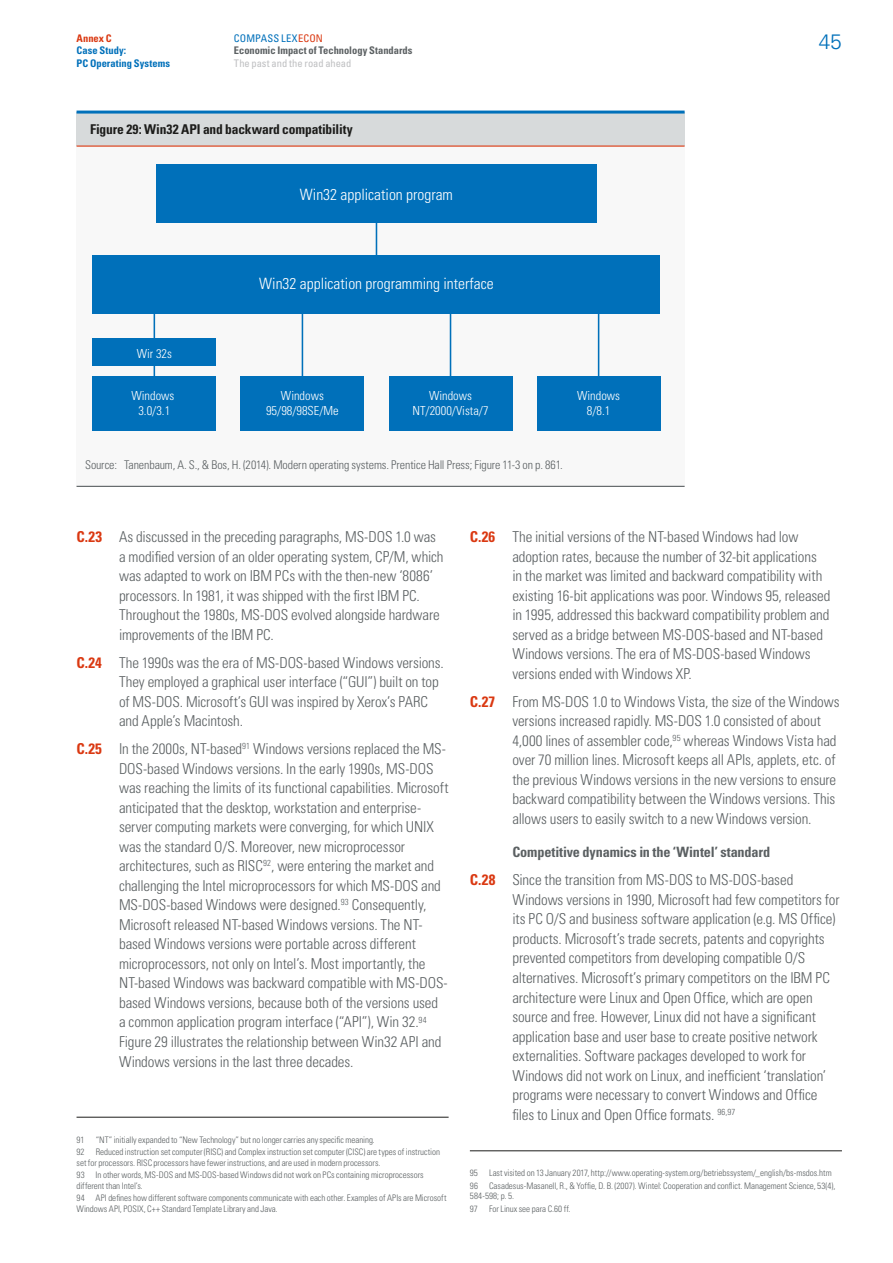
<style>
.page{position:relative;width:893px;height:1263px;background:#fff}
.page>*{position:absolute;margin:0;border:0;box-sizing:border-box;transform-origin:0 0}
.t1{font:300 21px "Univers LT Std";color:#0070ba}
.t2{font:300 condensed 15.6px "Univers LT Std";color:#fff}
.t3{font:300 condensed 15px/19.5px "Univers LT Std";letter-spacing:-.005em;color:#5b6062}
.t4{font:700 condensed 14.25px "Univers LT Std";letter-spacing:-.01em;color:#5b6062}
.t5{font:700 condensed 13.5px "Univers LT Std";letter-spacing:-.01em;color:#1c1c1a}
.t6{font:300 condensed 12.45px/15px "Univers LT Std";color:#fff;text-align:center}
.t7{font:300 condensed 12px "Univers LT Std";letter-spacing:-.01em;color:#5b6062}
.t8{font:700 condensed 10.5px/12.6px "Univers LT Std";letter-spacing:-.005em;color:#5b6062}
.t9{font:700 condensed 10.5px/12.6px "Univers LT Std";letter-spacing:.005em;color:#0070ba}
.t10{font:condensed 10.5px "Univers LT Std";letter-spacing:-.005em;color:#bebfc1}
.t11{font:700 condensed 10.5px "Univers LT Std";color:#da3811}
.t12{font:300 condensed 9px/12.6px "Univers LT Std";color:#5b6062}
.s1{font-weight:400;color:#0070ba}
.s2{font-weight:400;color:#da3811}
.s3{font-weight:700;color:#da3811}
</style>
<div class="page">
<hr style="left:77px;top:1117px;width:372px;height:1px;background:#1c1c1a">
<hr style="left:470px;top:1150px;width:372px;height:1px;background:#1c1c1a">
<div style="left:77px;top:112px;width:608px;height:34px;background:#d7dadb"></div>
<div style="left:77px;top:146px;width:608px;height:340px;background:#f8f8f8"></div>
<hr style="left:77px;top:486px;width:608px;height:1px;background:#5b6062">
<hr style="left:77px;top:146px;width:608px;height:1px;background:#da3811">
<hr style="left:77px;top:111px;width:608px;height:3px;background:#0070ba">
<div style="left:156px;top:164px;width:441px;height:58px;background:#0070ba"></div>
<div style="left:93px;top:255px;width:567px;height:58px;background:#0070ba"></div>
<hr style="left:376px;top:216px;width:1px;height:43px;background:#0070ba">
<div style="left:93px;top:376px;width:123px;height:54px;background:#0070ba"></div>
<div style="left:93px;top:339px;width:123px;height:27px;background:#0070ba"></div>
<hr style="left:154px;top:306px;width:1px;height:77px;background:#0070ba">
<div style="left:241px;top:376px;width:123px;height:54px;background:#0070ba"></div>
<hr style="left:302px;top:306px;width:1px;height:77px;background:#0070ba">
<div style="left:389px;top:376px;width:123px;height:54px;background:#0070ba"></div>
<hr style="left:450px;top:306px;width:1px;height:77px;background:#0070ba">
<div style="left:537px;top:376px;width:123px;height:54px;background:#0070ba"></div>
<hr style="left:598px;top:306px;width:1px;height:77px;background:#0070ba">
<p class="t11" style="left:77px;top:31px;width:37px">Annex C</p>
<p class="t9" style="left:77px;top:44px;width:95px">Case Study:<br>PC Operating Systems</p>
<p class="t8" style="left:234px;top:32px;width:180px"><span class="s1">Compass Lex</span><span class="s2">eco n<br></span>Economic Impact of Technology Standards</p>
<p class="t10" style="left:234px;top:56px;width:119px">The past and the road ahead</p>
<p class="t5" style="left:90px;top:121px;width:264px">Figure 29: Win32 API and backward compatibility</p>
<p class="t2" style="left:300px;top:185px;width:155px">Win32 application program</p>
<p class="t2" style="left:259px;top:274px;width:236px">Win32 application programming interface</p>
<p class="t6" style="left:137px;top:346px;width:37px">Wir 32s</p>
<p class="t6" style="left:132px;top:388px;width:44px">Windows<br>3.0/3.1</p>
<p class="t6" style="left:266px;top:388px;width:74px">Windows<br>95/98/98SE/Me</p>
<p class="t6" style="left:412px;top:388px;width:78px">Windows<br>NT/2000/Vista/7</p>
<p class="t6" style="left:577px;top:388px;width:44px">Windows<br>8/8.1</p>
<p class="t7" style="left:85px;top:458px;width:479px">Source: Tanenbaum, A. S., &amp; Bos, H. (2014). Modern operating systems. Prentice Hall Press; Figure 11-3 on p. 861.</p>
<h1 class="t1" style="left:819px;top:29px;width:25px">45</h1>
<p class="t3" style="left:119px;top:527px;width:326px;text-indent:-43px"><span class="s3">C.23</span> As discussed in the preceding paragraphs, MS-DOS 1.0 was a modified version of an older operating system, CP/M, which was adapted to work on IBM PCs with the then-new ‘8086’ processors. In 1981, it was shipped with the first IBM PC.<br>Throughout the 1980s, MS-DOS evolved alongside hardware improvements of the IBM PC.</p>
<p class="t3" style="left:119px;top:653px;width:326px;text-indent:-43px"><span class="s3">C.24</span> The 1990s was the era of MS-DOS-based Windows versions.<br>They employed a graphical user interface (“GUI”) built on top of MS-DOS. Microsoft’s GUI was inspired by Xerox’s PARC and Apple’s Macintosh.</p>
<p class="t3" style="left:119px;top:739px;width:331px;text-indent:-43px"><span class="s3">C.25</span> In the 2000s, NT-based<sup>91</sup> Windows versions replaced the MS-DOS-based Windows versions. In the early 1990s, MS-DOS was reaching the limits of its functional capabilities. Microsoft anticipated that the desktop, workstation and enterprise&shy;server computing markets were converging, for which UNIX was the standard O/S. Moreover, new microprocessor architectures, such as RISC<sup>92</sup>, were entering the market and challenging the Intel microprocessors for which MS-DOS and MS-DOS-based Windows were designed.<sup>93</sup> Consequently, Microsoft released NT-based Windows versions. The NT&shy;based Windows versions were portable across different microprocessors, not only on Intel’s. Most importantly, the NT-based Windows was backward compatible with MS-DOS&shy;based Windows versions, because both of the versions used a common application program interface (“API”), Win 32.<sup>94<br></sup>Figure 29 illustrates the relationship between Win32 API and Windows versions in the last three decades.</p>
<p class="t12" style="left:77px;top:1133px;width:365px">91 “NT” initially expanded to “New Technology” but no longer carries any specific meaning.<br>92 Reduced instruction set computer (RISC) and Complex instruction set computer (CISC) are types of instruction</p>
<p class="t12" style="left:77px;top:1156px;width:349px">set for processors. RISC processors have fewer instructions, and are used in modern processors.<br>93 In other words, MS-DOS and MS-DOS-based Windows did not work on PCs containing microprocessors</p>
<p class="t12" style="left:77px;top:1179px;width:371px">different than Intel’s.<br>94 API defines how different software components communicate with each other. Examples of APIs are Microsoft</p>
<p class="t12" style="left:77px;top:1202px;width:203px">Windows API, POSIX, C++ Standard Template Library and Java.</p>
<p class="t3" style="left:512px;top:527px;width:320px;text-indent:-43px"><span class="s3">C.26</span> The initial versions of the NT-based Windows had low adoption rates, because the number of 32-bit applications<br>in the market was limited and backward compatibility with existing 16-bit applications was poor. Windows 95, released in 1995, addressed this backward compatibility problem and served as a bridge between MS-DOS-based and NT-based Windows versions. The era of MS-DOS-based Windows versions ended with Windows XP.</p>
<p class="t3" style="left:512px;top:692px;width:329px;text-indent:-43px"><span class="s3">C.27</span> From MS-DOS 1.0 to Windows Vista, the size of the Windows versions increased rapidly. MS-DOS 1.0 consisted of about 4,000 lines of assembler code,<sup>95</sup> whereas Windows Vista had over 70 million lines. Microsoft keeps all APIs, applets, etc. of the previous Windows versions in the new versions to ensure backward compatibility between the Windows versions. This allows users to easily switch to a new Windows version.</p>
<p class="t4" style="left:512px;top:844px;width:259px">Competitive dynamics in the ‘Wintel’ standard</p>
<p class="t3" style="left:512px;top:870px;width:329px;text-indent:-43px"><span class="s3">C.28</span> Since the transition from MS-DOS to MS-DOS-based Windows versions in 1990, Microsoft had few competitors for its PC O/S and business software application (e.g. MS Office) products. Microsoft’s trade secrets, patents and copyrights prevented competitors from developing compatible O/S alternatives. Microsoft’s primary competitors on the IBM PC architecture were Linux and Open Office, which are open source and free. However, Linux did not have a significant application base and user base to create positive network externalities. Software packages developed to work for Windows did not work on Linux, and inefficient ‘translation’ programs were necessary to convert Windows and Office files to Linux and Open Office formats. <sup>96,97</sup></p>
<p class="t12" style="left:470px;top:1167px;width:367px">95 Last visited on 13 January 2017, http://www.operating-system.org/betriebssystem/_english/bs-msdos.htm<br>96 Casadesus-Masanell, R., &amp; Yoffie, D. B. (2007). Wintel: Cooperation and conflict. Management Science, 53(4),</p>
<p class="t12" style="left:470px;top:1190px;width:102px">584-598; p. 5.<br>97 For Linux see para C.60 ff.</p>
</div>
